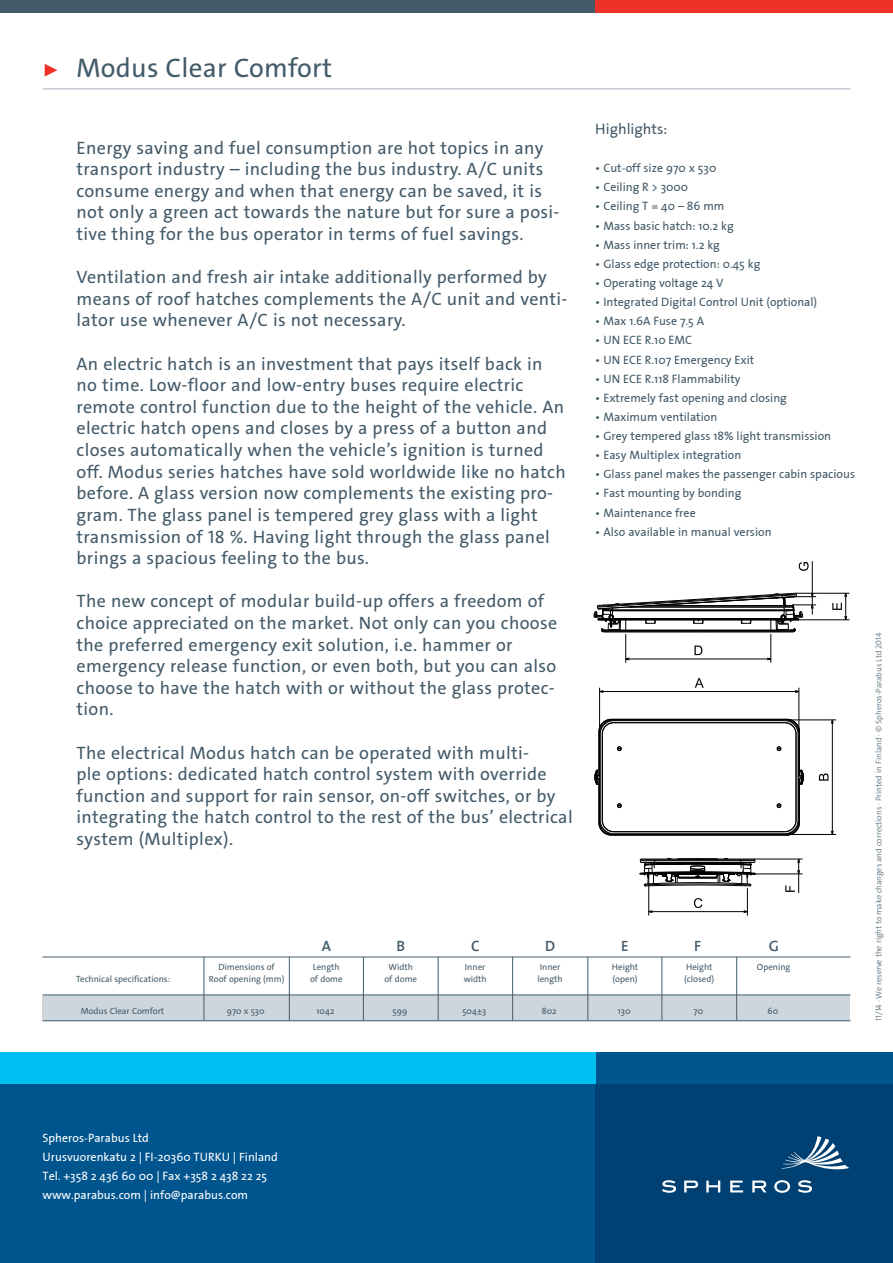
<style>
.page{position:relative;width:893px;height:1263px;background:#fff}
.page>*{position:absolute;margin:0;border:0;box-sizing:border-box;transform-origin:0 0}
.t1{font:27px "The Sans C4 s";letter-spacing:.01em;color:#435a69}
.t2{font:18px/21.6px "The Sans C4 s";letter-spacing:.02em;color:#435a69}
.t3{font:15px "The Sans Plain";color:#435a69}
.t4{font:600 15px "The Sans";color:#435a69}
.t5{font:12px "The Sans Plain";color:#435a69}
.t6{font:12px/19.2px "The Sans Plain";color:#fff}
.t7{font:9px/12.8px "The Sans C4 s";color:#435a69}
.t8{font:9px "The Sans Plain";color:#435a69}
.t9{font:300 8.25px "The Sans C4 s";color:#435a69}
.s1{font-family:"The Sans C4 s"}
</style>
<div class="page">
<div style="left:0;top:1052px;width:595px;height:211px;background:#00558f"></div>
<div style="left:595px;top:1052px;width:298px;height:211px;background:#004072"></div>
<div style="left:595px;top:1052px;width:298px;height:32px;background:#00558f"></div>
<div style="left:0;top:1052px;width:595px;height:32px;background:#00c0f3"></div>
<hr style="left:43px;top:89px;width:807px;height:1px;background:#a5b3bf">
<div style="left:0;top:0;width:595px;height:13px;background:#435a69"></div>
<div style="left:595px;top:0;width:298px;height:13px;background:#ee3129"></div>
<svg style="left:45px;top:64px;width:12px;height:13px"></svg>
<svg style="left:662px;top:1136px;width:187px;height:57px"></svg>
<div style="left:43px;top:995px;width:807px;height:25px;background:#cdd5dd"></div>
<hr style="left:748px;top:957px;width:102px;height:1px;background:#435a69">
<hr style="left:43px;top:957px;width:705px;height:1px;background:#435a69">
<hr style="left:43px;top:995px;width:807px;height:1px;background:#435a69">
<hr style="left:43px;top:1020px;width:807px;height:1px;background:#435a69">
<hr style="left:736px;top:957px;width:1px;height:63px;background:#435a69">
<hr style="left:662px;top:957px;width:1px;height:63px;background:#435a69">
<hr style="left:588px;top:957px;width:1px;height:63px;background:#435a69">
<hr style="left:512px;top:957px;width:1px;height:63px;background:#435a69">
<hr style="left:438px;top:957px;width:1px;height:63px;background:#435a69">
<hr style="left:363px;top:957px;width:1px;height:63px;background:#435a69">
<hr style="left:289px;top:957px;width:1px;height:63px;background:#435a69">
<hr style="left:204px;top:957px;width:1px;height:63px;background:#435a69">
<hr style="left:743px;top:874px;width:59px;height:1px;background:#000">
<hr style="left:754px;top:859px;width:48px;height:1px;background:#000">
<hr style="left:599px;top:688px;width:1px;height:42px;background:#000">
<hr style="left:799px;top:688px;width:1px;height:42px;background:#000">
<hr style="left:788px;top:834px;width:48px;height:1px;background:#000">
<hr style="left:788px;top:720px;width:48px;height:1px;background:#000">
<hr style="left:798px;top:619px;width:51px;height:1px;background:#000">
<hr style="left:796px;top:593px;width:53px;height:1px;background:#000">
<hr style="left:611px;top:835px;width:176px;height:1px;background:#000">
<hr style="left:799px;top:779px;width:1px;height:44px;background:#000">
<hr style="left:799px;top:732px;width:1px;height:44px;background:#000">
<svg style="left:799px;top:769px;width:5px;height:16px"></svg>
<svg style="left:594px;top:767px;width:5px;height:19px"></svg>
<svg style="left:617px;top:746px;width:5px;height:5px"></svg>
<svg style="left:617px;top:803px;width:5px;height:5px"></svg>
<svg style="left:776px;top:746px;width:6px;height:5px"></svg>
<svg style="left:776px;top:803px;width:6px;height:5px"></svg>
<hr style="left:614px;top:722px;width:171px;height:1px;background:#000">
<hr style="left:602px;top:734px;width:1px;height:86px;background:#000">
<hr style="left:614px;top:831px;width:171px;height:1px;background:#000">
<hr style="left:796px;top:734px;width:1px;height:86px;background:#000">
<hr style="left:614px;top:720px;width:171px;height:1px;background:#000">
<hr style="left:600px;top:734px;width:1px;height:86px;background:#000">
<hr style="left:614px;top:833px;width:171px;height:1px;background:#000">
<svg style="left:784px;top:719px;width:16px;height:16px"></svg>
<hr style="left:614px;top:719px;width:171px;height:1px;background:#000">
<svg style="left:598px;top:719px;width:16px;height:16px"></svg>
<hr style="left:599px;top:734px;width:1px;height:86px;background:#000">
<svg style="left:598px;top:819px;width:18px;height:17px"></svg>
<hr style="left:614px;top:834px;width:171px;height:1px;background:#000">
<svg style="left:781px;top:819px;width:19px;height:17px"></svg>
<hr style="left:798px;top:734px;width:1px;height:86px;background:#000">
<svg style="left:639px;top:858px;width:117px;height:57px"></svg>
<hr style="left:649px;top:911px;width:98px;height:1px;background:#000">
<svg style="left:785px;top:885px;width:10px;height:7px"></svg>
<hr style="left:798px;top:859px;width:1px;height:34px;background:#000">
<svg style="left:695px;top:678px;width:9px;height:10px"></svg>
<hr style="left:600px;top:691px;width:199px;height:1px;background:#000">
<svg style="left:819px;top:773px;width:9px;height:8px"></svg>
<hr style="left:832px;top:720px;width:1px;height:114px;background:#000">
<svg style="left:799px;top:562px;width:10px;height:9px"></svg>
<svg style="left:593px;top:592px;width:223px;height:71px"></svg>
<hr style="left:812px;top:561px;width:1px;height:53px;background:#000">
<svg style="left:832px;top:592px;width:15px;height:29px"></svg>
<h1 class="t1" style="left:77px;top:50px;width:257px">Modus Clear Comfort</h1>
<p class="t2" style="left:77px;top:137px;width:484px">Energy saving and fuel consumption are hot topics in any transport industry – including the bus industry. A/C units consume energy and when that energy can be saved, it is not only a green act towards the nature but for sure a posi&shy;tive thing for the bus operator in terms of fuel savings.</p>
<p class="t2" style="left:77px;top:266px;width:492px">Ventilation and fresh air intake additionally performed by means of roof hatches complements the A/C unit and venti&shy;lator use whenever A/C is not necessary.</p>
<p class="t2" style="left:77px;top:353px;width:491px">An electric hatch is an investment that pays itself back in no time. Low-floor and low-entry buses require electric remote control function due to the height of the vehicle. An electric hatch opens and closes by a press of a button and closes automatically when the vehicle’s ignition is turned off. Modus series hatches have sold worldwide like no hatch before. A glass version now complements the existing pro&shy;gram. The glass panel is tempered grey glass with a light transmission of 18 %. Having light through the glass panel brings a spacious feeling to the bus.</p>
<p class="t2" style="left:77px;top:590px;width:482px">The new concept of modular build-up offers a freedom of choice appreciated on the market. Not only can you choose the preferred emergency exit solution, i.e. hammer or emergency release function, or even both, but you can also choose to have the hatch with or without the glass protec&shy;tion.</p>
<p class="t2" style="left:77px;top:742px;width:498px">The electrical Modus hatch can be operated with multi-<br>ple options: dedicated hatch control system with override function and support for rain sensor, on-off switches, or by integrating the hatch control to the rest of the bus’ electrical system (Multiplex).</p>
<p class="t3" style="left:595px;top:116px;width:73px">Highlights:</p>
<p class="t5" style="left:595px;top:158px;width:123px">• Cut-off size 970 x 530</p>
<p class="t5" style="left:595px;top:177px;width:94px">• Ceiling R &gt; 3000</p>
<p class="t5" style="left:595px;top:196px;width:131px">• Ceiling T = 40 – 86 mm</p>
<p class="t5" style="left:595px;top:216px;width:140px">• Mass basic hatch: 10.2 kg</p>
<p class="t5" style="left:595px;top:235px;width:126px">• Mass inner trim: 1.2 kg</p>
<p class="t5" style="left:595px;top:254px;width:167px">• Glass edge protection: 0.45 kg</p>
<p class="t5" style="left:595px;top:273px;width:130px">• Operating voltage 24 V</p>
<p class="t5" style="left:595px;top:292px;width:223px">• Integrated Digital Control Unit (optional)</p>
<p class="t5" style="left:595px;top:311px;width:110px">• Max 1.6A Fuse 7.5 A</p>
<p class="t5" style="left:595px;top:330px;width:98px">• UN ECE R.10 EMC</p>
<p class="t5" style="left:595px;top:349px;width:161px">• UN ECE R.107 Emergency Exit</p>
<p class="t5" style="left:595px;top:369px;width:147px">• UN ECE R.118 Flammability</p>
<p class="t5" style="left:595px;top:388px;width:193px">• Extremely fast opening and closing</p>
<p class="t5" style="left:595px;top:407px;width:123px">• Maximum ventilation</p>
<p class="t5" style="left:595px;top:426px;width:237px">• Grey tempered glass 18% light transmission</p>
<p class="t5" style="left:595px;top:445px;width:148px">• Easy Multiplex integration</p>
<p class="t5" style="left:595px;top:464px;width:261px">• Glass panel makes the passenger cabin spacious</p>
<p class="t5" style="left:595px;top:483px;width:148px">• Fast mounting by bonding</p>
<p class="t5" style="left:595px;top:502px;width:102px">• Maintenance free</p>
<p class="t5" style="left:595px;top:522px;width:178px">• Also available in manual version</p>
<p class="t7" style="left:218px;top:960px;width:58px">Dimensions of</p>
<p class="t7" style="left:76px;top:973px;width:96px">Technical specifications:</p>
<p class="t7" style="left:209px;top:973px;width:77px">Roof opening (mm)</p>
<p class="t4" style="left:322px;top:933px;width:11px">A</p>
<p class="t4" style="left:396px;top:933px;width:10px">B</p>
<p class="t4" style="left:471px;top:933px;width:10px">C</p>
<p class="t4" style="left:545px;top:933px;width:12px">D</p>
<p class="t4" style="left:621px;top:933px;width:9px">E</p>
<p class="t4" style="left:694px;top:933px;width:9px">F</p>
<p class="t4" style="left:769px;top:933px;width:12px">G</p>
<p class="t7" style="left:310px;top:960px;width:34px;text-align:center">Length of dome</p>
<p class="t7" style="left:384px;top:960px;width:34px;text-align:center">Width of dome</p>
<p class="t7" style="left:464px;top:960px;width:25px">Inner width</p>
<p class="t7" style="left:537px;top:960px;width:27px">Inner length</p>
<p class="t7" style="left:612px;top:960px;width:28px">Height</p>
<p class="t7" style="left:757px;top:960px;width:35px">Opening</p>
<p class="t7" style="left:612px;top:973px;width:27px">(open)</p>
<p class="t7" style="left:684px;top:960px;width:32px">Height (closed)</p>
<p class="t7" style="left:81px;top:1005px;width:85px">Modus Clear Comfort</p>
<p class="t8" style="left:227px;top:1004px;width:39px">970 x 530</p>
<p class="t8" style="left:317px;top:1004px;width:19px">1042</p>
<p class="t8" style="left:393px;top:1004px;width:16px">599</p>
<p class="t8" style="left:462px;top:1004px;width:25px">504±3</p>
<p class="t8" style="left:542px;top:1004px;width:16px">802</p>
<p class="t8" style="left:618px;top:1004px;width:14px">130</p>
<p class="t8" style="left:694px;top:1004px;width:11px">70</p>
<p class="t8" style="left:767px;top:1004px;width:12px">60</p>
<p class="t9" style="left:873px;top:1020px;width:389px;rotate:-90deg">11/14 · We reserve the right to make changes and corrections · Printed in Finland · © Spheros-Parabus Ltd 2014</p>
<p class="t6" style="left:43px;top:1128px;width:237px">Spheros-Parabus Ltd<br>Urusvuorenkatu 2 <span class="s1">|</span> FI-20360 TURKU <span class="s1">| Finland </span>Tel. +358 2 436 60 00 <span class="s1">|</span> Fax +358 2 438 22 25 www.parabus.com <span class="s1">|</span> info@parabus.com</p>
</div>
